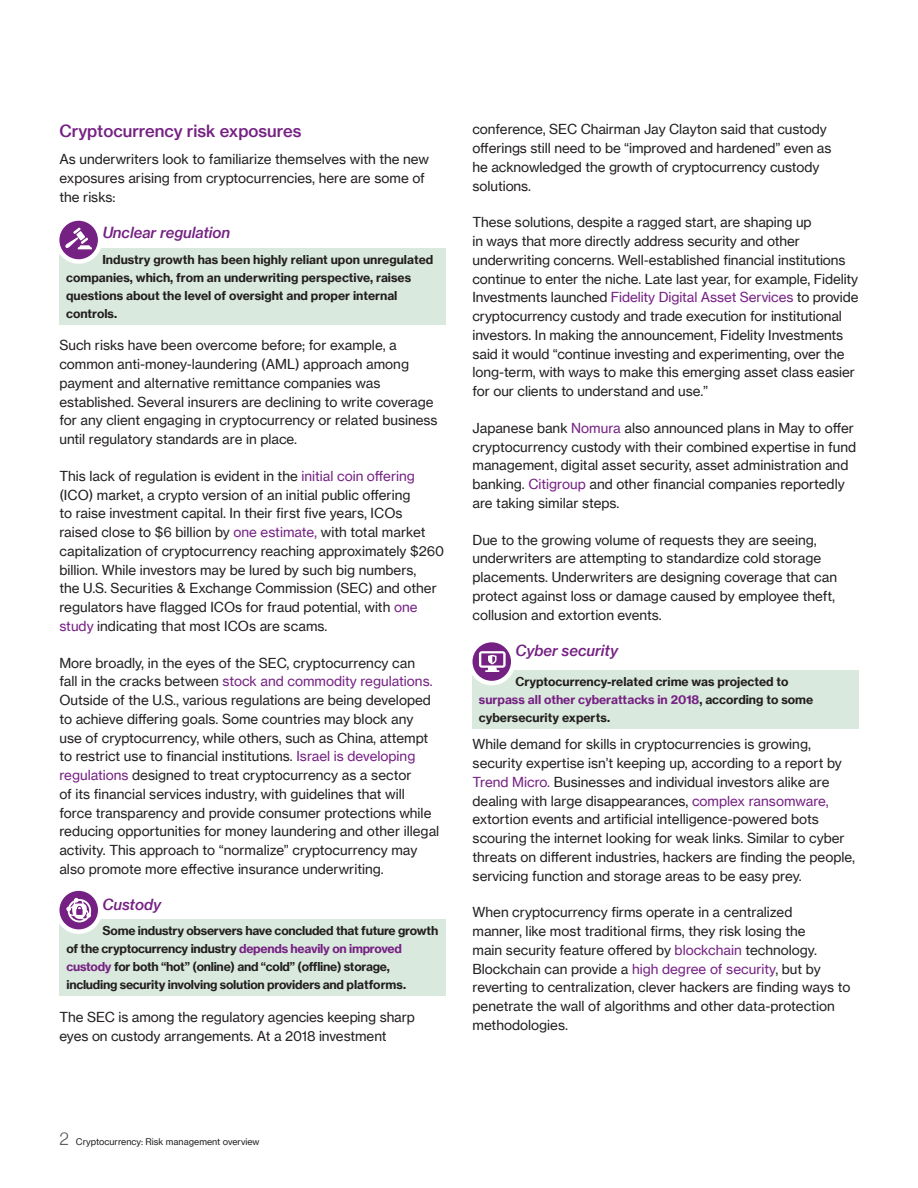
<style>
.page{position:relative;width:918px;height:1188px;background:#fff}
.page>*{position:absolute;margin:0;border:0;box-sizing:border-box;transform-origin:0 0}
.Subhead_1__11_13_Med{font:16.5px "N Haas Grotesk TX Pro 65 Md";color:#752183}
.Subhead_2_10_12_Medi{font:15px "N Haas Grotesk TX Pro 66 Md It";color:#752183}
.Body_text_black{font:13.5px/18.8px "N Haas Grotesk TX Pro 55 Rg";color:#231f20}
.Callout_4__8pt_bold{font:12px/18px "N Haas Grotesk TX Pro 75 Bd";letter-spacing:-.005em;color:#231f20}
.t1{font:9px "N Haas Grotesk TX Pro 55 Rg";color:#231f20}
.s1{color:#752183}
.s2{font-family:"N Haas Grotesk DS Pro 45 Lt";font-size:18px;color:#57585a}
</style>
<div class="page">
<div style="left:59px;top:248px;width:387px;height:77px;background:#dae9dd"></div>
<div style="left:60px;top:919px;width:386px;height:77px;background:#dae9dd"></div>
<div style="left:472px;top:670px;width:387px;height:59px;background:#dae9dd"></div>
<svg style="left:57px;top:218px;width:43px;height:44px"></svg>
<div style="left:55px;top:216px;width:47px;height:48px;border:4px solid #fff;border-radius:50%"></div>
<svg style="left:65px;top:228px;width:27px;height:21px"></svg>
<svg style="left:57px;top:889px;width:43px;height:43px"></svg>
<div style="left:55px;top:886px;width:47px;height:48px;border:4px solid #fff;border-radius:50%"></div>
<svg style="left:470px;top:640px;width:43px;height:43px"></svg>
<div style="left:468px;top:638px;width:48px;height:47px;border:4px solid #fff;border-radius:50%"></div>
<svg style="left:479px;top:651px;width:27px;height:21px"></svg>
<svg style="left:66px;top:898px;width:25px;height:24px"></svg>
<p class="Subhead_1__11_13_Med" style="left:59px;top:120px;width:244px">Cryptocurrency risk exposures</p>
<p class="Body_text_black" style="left:59px;top:150px;width:371px">As underwriters look to familiarize themselves with the new exposures arising from cryptocurrencies, here are some of the risks:</p>
<p class="Subhead_2_10_12_Medi" style="left:102px;top:223px;width:129px">Unclear regulation</p>
<p class="Callout_4__8pt_bold" style="left:66px;top:251px;width:369px;text-indent:36px">Industry growth has been highly reliant upon unregulated companies, which, from an underwriting perspective, raises questions about the level of oversight and proper internal controls.</p>
<p class="Body_text_black" style="left:59px;top:336px;width:380px">Such risks have been overcome before; for example, a common anti-money-laundering (AML) approach among payment and alternative remittance companies was established. Several insurers are declining to write coverage for any client engaging in cryptocurrency or related business until regulatory standards are in place.</p>
<p class="Body_text_black" style="left:59px;top:467px;width:386px">This lack of regulation is evident in the <span class="s1">initial coin offering </span>(ICO) market, a crypto version of an initial public offering<br>to raise investment capital. In their first five years, ICOs raised close to $6 billion by <span class="s1">one estimate,</span> with total market capitalization of cryptocurrency reaching approximately $260 billion. While investors may be lured by such big numbers,<br>the U.S. Securities &amp; Exchange Commission (SEC) and other regulators have flagged ICOs for fraud potential, with <span class="s1">one study</span> indicating that most ICOs are scams.</p>
<p class="Body_text_black" style="left:59px;top:653px;width:381px">More broadly, in the eyes of the SEC, cryptocurrency can<br>fall in the cracks between <span class="s1">stock and commodity regulations.<br></span>Outside of the U.S., various regulations are being developed to achieve differing goals. Some countries may block any use of cryptocurrency, while others, such as China, attempt to restrict use to financial institutions. <span class="s1">Israel is developing regulations</span> designed to treat cryptocurrency as a sector<br>of its financial services industry, with guidelines that will force transparency and provide consumer protections while reducing opportunities for money laundering and other illegal activity. This approach to “normalize” cryptocurrency may also promote more effective insurance underwriting.</p>
<p class="Subhead_2_10_12_Medi" style="left:102px;top:895px;width:60px">Custody</p>
<p class="Callout_4__8pt_bold" style="left:66px;top:922px;width:373px;text-indent:36px">Some industry observers have concluded that future growth of the cryptocurrency industry <span class="s1">depends heavily on improved custody</span> for both “hot” (online) and “cold” (offline) storage, including security involving solution providers and platforms.</p>
<p class="Body_text_black" style="left:59px;top:1008px;width:357px">The SEC is among the regulatory agencies keeping sharp eyes on custody arrangements. At a 2018 investment</p>
<p class="Body_text_black" style="left:472px;top:120px;width:360px">conference, SEC Chairman Jay Clayton said that custody offerings still need to be “improved and hardened” even as he acknowledged the growth of cryptocurrency custody solutions.</p>
<p class="Body_text_black" style="left:472px;top:213px;width:388px">These solutions, despite a ragged start, are shaping up<br>in ways that more directly address security and other underwriting concerns. Well-established financial institutions continue to enter the niche. Late last year, for example, Fidelity Investments launched <span class="s1">Fidelity Digital Asset Services</span> to provide cryptocurrency custody and trade execution for institutional investors. In making the announcement, Fidelity Investments said it would “continue investing and experimenting, over the long-term, with ways to make this emerging asset class easier for our clients to understand and use.”</p>
<p class="Body_text_black" style="left:472px;top:418px;width:385px">Japanese bank <span class="s1">Nomura</span> also announced plans in May to offer cryptocurrency custody with their combined expertise in fund management, digital asset security, asset administration and banking. <span class="s1">Citigroup</span> and other financial companies reportedly are taking similar steps.</p>
<p class="Body_text_black" style="left:472px;top:530px;width:366px">Due to the growing volume of requests they are seeing, underwriters are attempting to standardize cold storage placements. Underwriters are designing coverage that can protect against loss or damage caused by employee theft, collusion and extortion events.</p>
<p class="Subhead_2_10_12_Medi" style="left:516px;top:641px;width:104px">Cyber security</p>
<p class="Callout_4__8pt_bold" style="left:479px;top:673px;width:336px;text-indent:37px">Cryptocurrency-related crime was projected to <span class="s1">surpass all other cyberattacks in 2018</span>, according to some cybersecurity experts.</p>
<p class="Body_text_black" style="left:472px;top:735px;width:384px">While demand for skills in cryptocurrencies is growing, security expertise isn’t keeping up, according to a report by <span class="s1">Trend Micro.</span> Businesses and individual investors alike are dealing with large disappearances, <span class="s1">complex ransomware, </span>extortion events and artificial intelligence-powered bots scouring the internet looking for weak links. Similar to cyber threats on different industries, hackers are finding the people, servicing function and storage areas to be easy prey.</p>
<p class="Body_text_black" style="left:472px;top:903px;width:379px">When cryptocurrency firms operate in a centralized<br>manner, like most traditional firms, they risk losing the<br>main security feature offered by <span class="s1">blockchain</span> technology.<br>Blockchain can provide a <span class="s1">high degree of security</span>, but by reverting to centralization, clever hackers are finding ways to penetrate the wall of algorithms and other data-protection methodologies.</p>
<p class="t1" style="left:59px;top:1136px;width:202px"><span class="s2">2</span> Cryptocurrency: Risk management overview</p>
</div>
